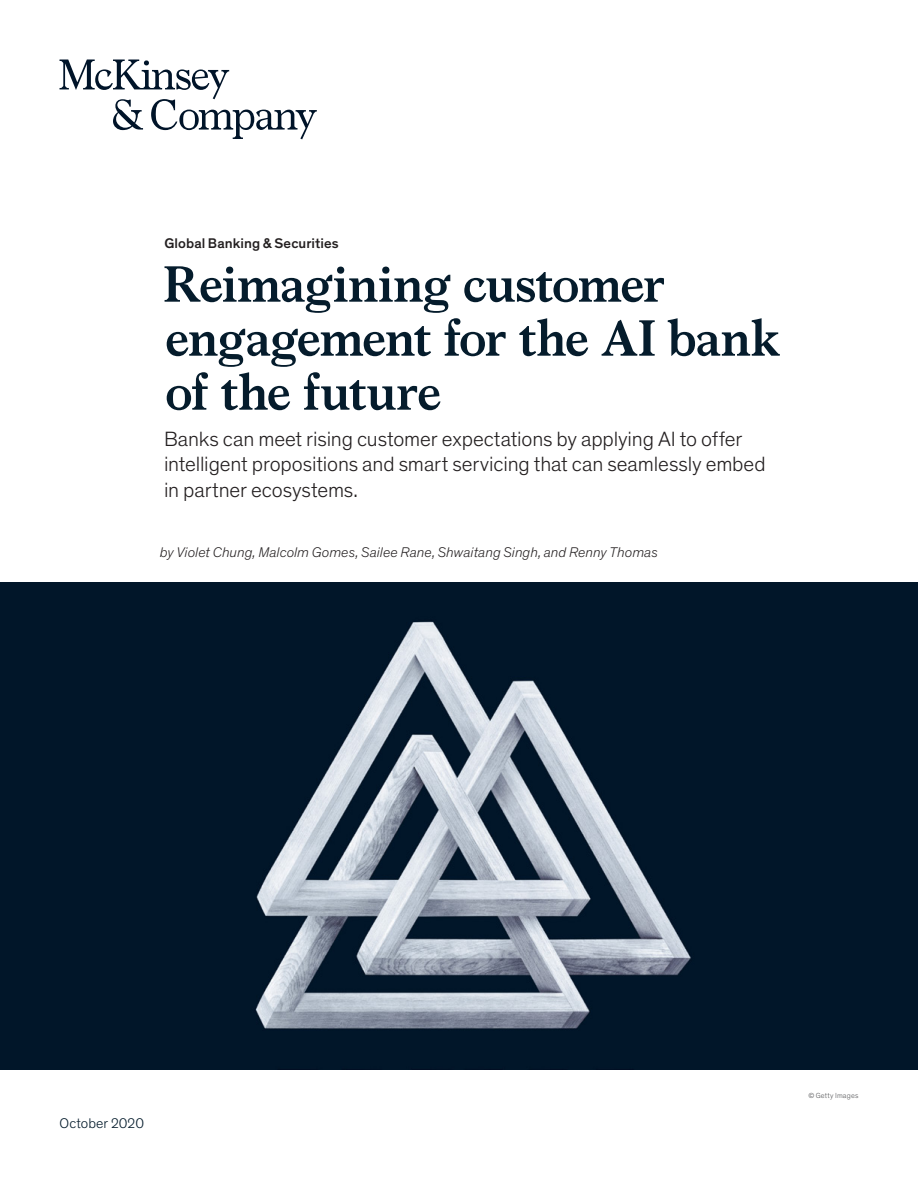
<style>
.page{position:relative;width:918px;height:1188px;background:#fff}
.page>*{position:absolute;margin:0;border:0;box-sizing:border-box;transform-origin:0 0}
.Title_of_article-dee{font:700 51px/54px "Bower";letter-spacing:-.01em;color:#051c2c}
.Standfirst-Dek_Thein{font:300 21px/25.5px "Theinhardt Pan";letter-spacing:-.005em;color:#231f20}
.Author_byline{font:italic 300 14.25px "Theinhardt Pan";letter-spacing:.005em;color:#231f20}
.Eyebrow{font:500 14.25px "Theinhardt Pan";letter-spacing:.005em;color:#231f20}
.Cover_date_-_Deep_bl{font:300 14.25px "Theinhardt Pan";letter-spacing:.005em;color:#051c2c}
.Art_Photo_credit{font:300 7.5px "Theinhardt Pan";letter-spacing:.025em;color:#57585a}
</style>
<div class="page">
<img style="left:0;top:582px;width:918px;height:487px">
<svg style="left:60px;top:60px;width:257px;height:79px"></svg>
<p class="Eyebrow" style="left:164px;top:232px;width:176px">Global Banking &amp; Securities</p>
<p class="Title_of_article-dee" style="left:164px;top:254px;width:618px">Reimagining customer engagement for the AI bank of the future</p>
<p class="Standfirst-Dek_Thein" style="left:164px;top:425px;width:603px">Banks can meet rising customer expectations by applying AI to offer intelligent propositions and smart servicing that can seamlessly embed in partner ecosystems.</p>
<p class="Author_byline" style="left:160px;top:542px;width:499px">by Violet Chung, Malcolm Gomes, Sailee Rane, Shwaitang Singh, and Renny Thomas</p>
<p class="Cover_date_-_Deep_bl" style="left:60px;top:1114px;width:86px">October 2020</p>
<p class="Art_Photo_credit" style="left:808px;top:1090px;width:52px">© Getty Images</p>
</div>
